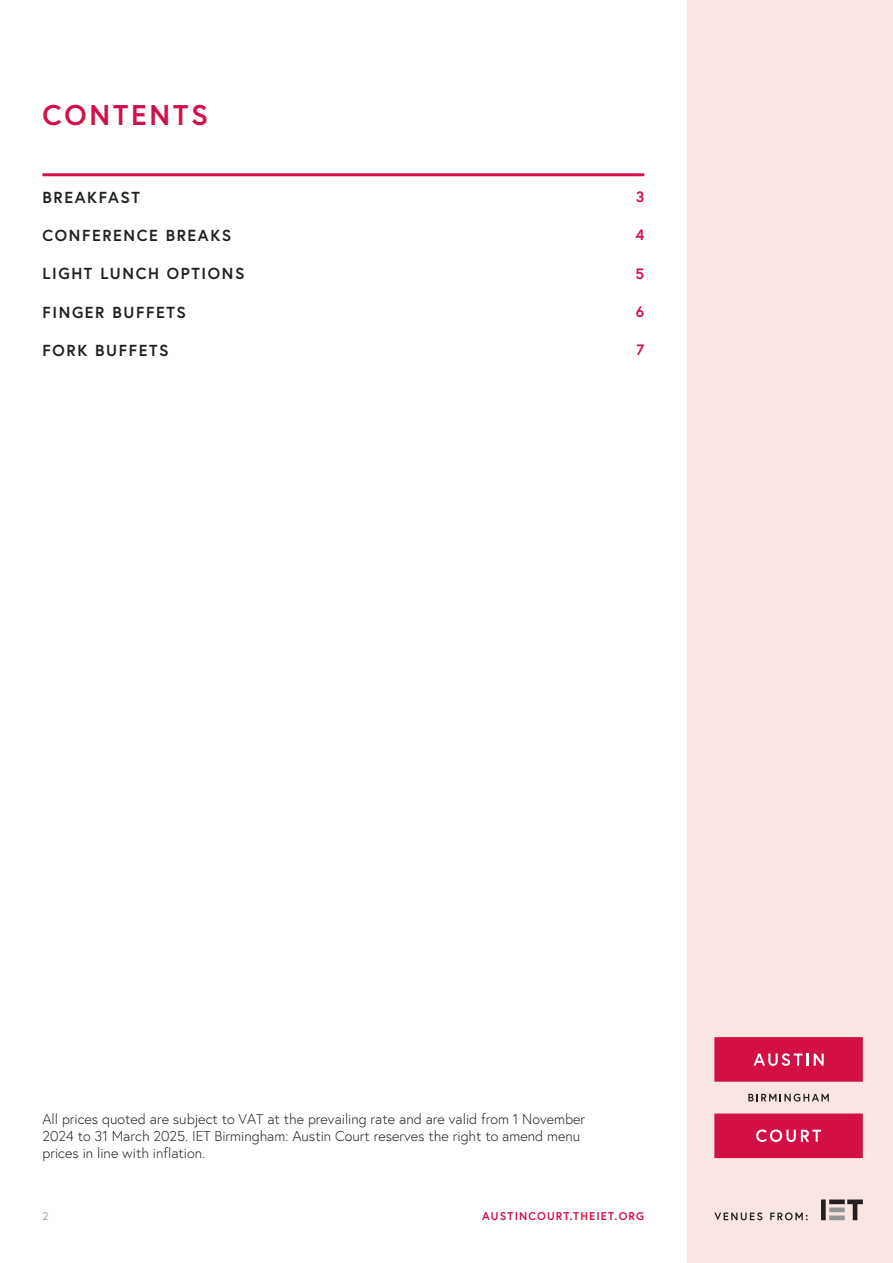
<style>
.page{position:relative;width:893px;height:1263px;background:#fff}
.page>*{position:absolute;margin:0;border:0;box-sizing:border-box;transform-origin:0 0}
.t1{font:700 28.5px "Europa";letter-spacing:.1em;color:#d21046}
.t2{font:700 15.9px "Europa";letter-spacing:.1em;color:#231f20}
.t3{font:700 15px "Europa";color:#d21046}
.t4{font:300 14.25px/17.1px "Europa";color:#231f20}
.t5{font:700 11.25px "Europa";letter-spacing:.1em;color:#d21046}
.t6{font:11.25px "Europa";color:#a8a9ad}
</style>
<div class="page">
<div style="left:687px;top:0;width:206px;height:1263px;background:#f9e5e2"></div>
<svg style="left:821px;top:1199px;width:42px;height:21px"></svg>
<svg style="left:714px;top:1212px;width:48px;height:8px"></svg>
<svg style="left:770px;top:1212px;width:38px;height:8px"></svg>
<svg style="left:714px;top:1037px;width:149px;height:121px"></svg>
<hr style="left:43px;top:173px;width:601px;height:3px;background:#d21046">
<p class="t1" style="left:43px;top:95px;width:167px">CONTENTS</p>
<p class="t2" style="left:43px;top:186px;width:99px">BREAKFAST</p>
<p class="t2" style="left:43px;top:225px;width:190px">CONFERENCE BREAKS</p>
<p class="t2" style="left:43px;top:263px;width:204px">LIGHT LUNCH OPTIONS</p>
<p class="t2" style="left:43px;top:301px;width:145px">FINGER BUFFETS</p>
<p class="t2" style="left:43px;top:339px;width:128px">FORK BUFFETS</p>
<p class="t3" style="left:636px;top:187px;width:10px">3</p>
<p class="t3" style="left:635px;top:225px;width:10px">4</p>
<p class="t3" style="left:635px;top:263px;width:10px">5</p>
<p class="t3" style="left:636px;top:301px;width:10px">6</p>
<p class="t3" style="left:636px;top:340px;width:9px">7</p>
<p class="t4" style="left:43px;top:1110px;width:544px">All prices quoted are subject to VAT at the prevailing rate and are valid from 1 November<br>2024 to 31 March 2025. IET Birmingham: Austin Court reserves the right to amend menu prices in line with inflation.</p>
<p class="t6" style="left:43px;top:1209px;width:7px">2</p>
<p class="t5" style="left:482px;top:1209px;width:164px">AUSTINCOURT.THEIET.ORG</p>
</div>
